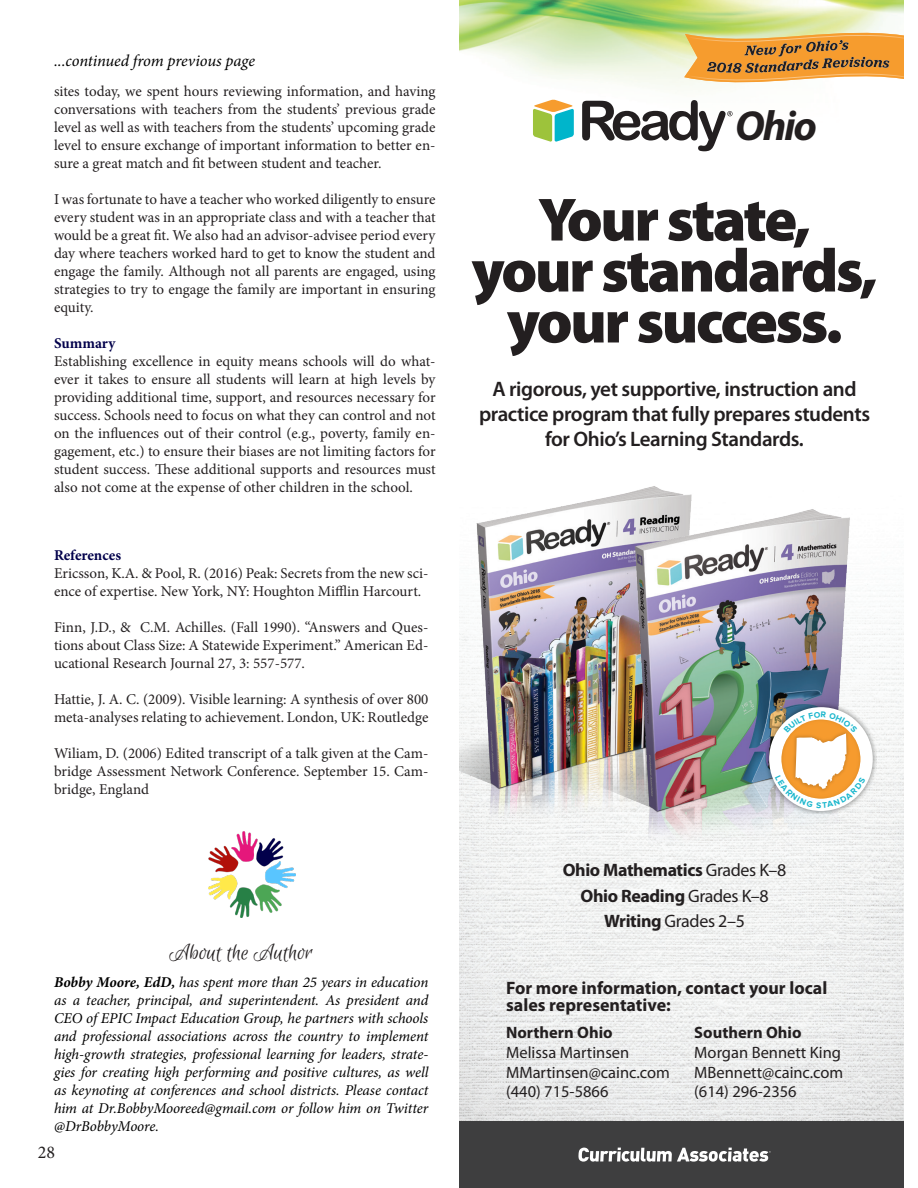
<style>
.page{position:relative;width:918px;height:1188px;background:#fff}
.page>*{position:absolute;margin:0;border:0;box-sizing:border-box;transform-origin:0 0}
.t1{font:900 61.5px/51px "Myriad Pro";letter-spacing:-.04em;color:#231f20;text-align:center}
.t2{font:italic 700 42.15px "Myriad Pro";color:#231f20}
.t3{font:24px "Euphoria Script";color:#231f20}
.t4{font:600 21px/25.2px "Myriad Pro";letter-spacing:-.02em;color:#231f20;text-align:center}
.t5{font:700 18px/25.7px "Myriad Pro";letter-spacing:-.005em;color:#231f20;text-align:center}
.t6{font:18px "Minion Pro";color:#231f20}
.t7{font:16.5px/19.8px "Myriad Pro";color:#231f20}
.t8{font:italic 16.5px "Minion Pro";letter-spacing:-.01em;color:#000}
.t9{font:15px/18px "Minion Pro";color:#231f20;text-align:justify}
.t10{font:italic 15px/18px "Minion Pro";letter-spacing:-.01em;color:#000;text-align:justify}
.t11{font:700 15px "Minion Pro";letter-spacing:-.005em;color:#02004b}
.s1{font-weight:700}
.s2{font-weight:400}
</style>
<div class="page">
<img style="left:459px;top:596px;width:445px;height:525px">
<img style="left:459px;top:0;width:445px;height:152px">
<div style="left:459px;top:1121px;width:445px;height:67px;background:#3e3e3f"></div>
<svg style="left:578px;top:1148px;width:193px;height:14px"></svg>
<svg style="left:533px;top:100px;width:41px;height:42px"></svg>
<svg style="left:582px;top:100px;width:151px;height:51px"></svg>
<img style="left:459px;top:486px;width:233px;height:335px">
<img style="left:552px;top:499px;width:338px;height:346px">
<img style="left:765px;top:702px;width:111px;height:112px">
<div style="left:769px;top:707px;width:104px;height:104px;background:#fff;border-radius:50%"></div>
<svg style="left:684px;top:33px;width:220px;height:49px;background:#dc9c4a"></svg>
<img style="left:209px;top:831px;width:86px;height:86px">
<svg style="left:775px;top:712px;width:91px;height:96px"></svg>
<p class="t8" style="left:54px;top:49px;width:202px">...continued from previous page</p>
<p class="t9" style="left:54px;top:82px;width:383px">sites today, we spent hours reviewing information, and having conversations with teachers from the students’ previous grade level as well as with teachers from the students’ upcoming grade level to ensure exchange of important information to better en&shy;sure a great match and fit between student and teacher.</p>
<p class="t9" style="left:54px;top:190px;width:383px">I was fortunate to have a teacher who worked diligently to ensure every student was in an appropriate class and with a teacher that would be a great fit. We also had an advisor-advisee period every day where teachers worked hard to get to know the student and engage the family. Although not all parents are engaged, using strategies to try to engage the family are important in ensuring equity.</p>
<p class="t11" style="left:54px;top:332px;width:63px">Summary</p>
<p class="t9" style="left:54px;top:352px;width:383px">Establishing excellence in equity means schools will do what&shy;ever it takes to ensure all students will learn at high levels by providing additional time, support, and resources necessary for success. Schools need to focus on what they can control and not on the influences out of their control (e.g., poverty, family en&shy;gagement, etc.) to ensure their biases are not limiting factors for student success. These additional supports and resources must also not come at the expense of other children in the school.</p>
<p class="t11" style="left:54px;top:545px;width:69px">References</p>
<p class="t9" style="left:54px;top:564px;width:376px">Ericsson, K.A. &amp; Pool, R. (2016) Peak: Secrets from the new sci&shy;ence of expertise. New York, NY: Houghton Mifflin Harcourt.</p>
<p class="t9" style="left:54px;top:618px;width:376px">Finn, J.D., &amp; C.M. Achilles. (Fall 1990). “Answers and Ques&shy;tions about Class Size: A Statewide Experiment.” American Ed&shy;ucational Research Journal 27, 3: 557-577.</p>
<p class="t9" style="left:54px;top:690px;width:376px">Hattie, J. A. C. (2009). Visible learning: A synthesis of over 800 meta-analyses relating to achievement. London, UK: Routledge</p>
<p class="t9" style="left:54px;top:744px;width:376px">Wiliam, D. (2006) Edited transcript of a talk given at the Cam&shy;bridge Assessment Network Conference. September 15. Cam&shy;bridge, England</p>
<p class="t3" style="left:169px;top:940px;width:145px">About the Author</p>
<p class="t10" style="left:54px;top:973px;width:376px"><span class="s1">Bobby Moore, EdD,</span> has spent more than 25 years in education as a teacher, principal, and superintendent. As president and CEO of EPIC Impact Education Group, he partners with schools and professional associations across the country to implement high-growth strategies, professional learning for leaders, strate&shy;gies for creating high performing and positive cultures, as well as keynoting at conferences and school districts. Please contact him at Dr.BobbyMooreed@gmail.com or follow him on Twitter @DrBobbyMoore.</p>
<p class="t6" style="left:38px;top:1140px;width:19px">28</p>
<p class="t2" style="left:735px;top:102px;width:83px">Ohio</p>
<p class="t1" style="left:471px;top:195px;width:408px">Your state, your standards, your success.</p>
<p class="t4" style="left:479px;top:377px;width:393px">A rigorous, yet supportive, instruction and practice program that fully prepares students for Ohio’s Learning Standards.</p>
<p class="t5" style="left:563px;top:857px;width:225px">Ohio Mathematics <span class="s2">Grades K–8<br></span>Ohio Reading <span class="s2">Grades K–8<br></span>Writing <span class="s2">Grades 2–5</span></p>
<p class="t5" style="left:506px;top:980px;width:323px;line-height:16.5px;text-align:left">For more information, contact your local sales representative:</p>
<p class="t7" style="left:506px;top:1023px;width:165px"><span class="s1">Northern Ohio<br></span>Melissa Martinsen<br>MMartinsen@cainc.com (440) 715-5866</p>
<p class="t7" style="left:694px;top:1023px;width:151px"><span class="s1">Southern Ohio<br></span>Morgan Bennett King<br>MBennett@cainc.com (614) 296-2356</p>
</div>
